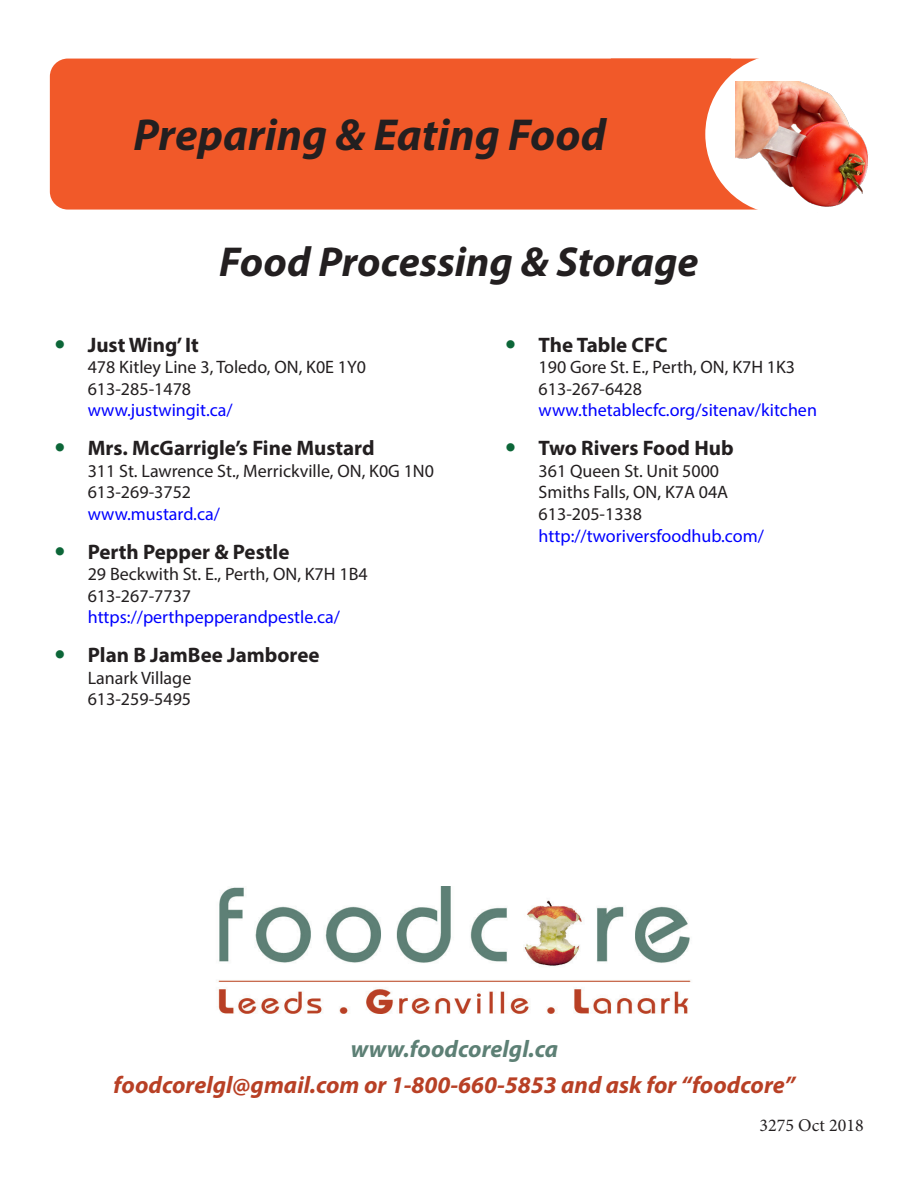
<style>
.page{position:relative;width:918px;height:1188px;background:#fff}
.page>*{position:absolute;margin:0;border:0;box-sizing:border-box;transform-origin:0 0}
.t1{font:italic 700 45px "Myriad Pro";color:#231f20}
.t2{font:italic 700 42px "Myriad Pro";color:#231f20}
.t3{font:italic 700 24px "Myriad Pro";color:#b84025}
.t4{font:italic 700 24px "Myriad Pro";color:#5d8075}
.t5{font:700 21px "Myriad Pro";color:#231f20}
.t6{font:18px/21.6px "Myriad Pro";color:#231f20}
.t7{font:18px "Minion Pro";color:#231f20}
.s1{color:#00f}
</style>
<div class="page">
<div style="left:50px;top:59px;width:765px;height:151px;background:#f15929;border-radius:18px"></div>
<div style="left:705px;top:54px;width:157px;height:160px;background:#fff;border-radius:50%"></div>
<img style="left:736px;top:81px;width:132px;height:129px">
<img style="left:216px;top:887px;width:475px;height:127px">
<p class="t1" style="left:134px;top:105px;width:474px">Preparing &amp; Eating Food</p>
<p class="t2" style="left:219px;top:234px;width:481px">Food Processing &amp; Storage</p>
<p class="t5" style="left:88px;top:331px;width:113px">Just Wing’ It</p>
<p class="t6" style="left:88px;top:356px;width:280px">478 Kitley Line 3, Toledo, ON, K0E 1Y0<br>613-285-1478<br><span class="s1">www.justwingit.ca/</span></p>
<p class="t5" style="left:88px;top:434px;width:288px">Mrs. McGarrigle’s Fine Mustard</p>
<p class="t6" style="left:88px;top:460px;width:348px">311 St. Lawrence St., Merrickville, ON, K0G 1N0<br>613-269-3752<br><span class="s1">www.mustard.ca/</span></p>
<p class="t5" style="left:88px;top:538px;width:203px">Perth Pepper &amp; Pestle</p>
<p class="t6" style="left:88px;top:563px;width:281px">29 Beckwith St. E., Perth, ON, K7H 1B4<br>613-267-7737 <span class="s1">https://perthpepperandpestle.ca/</span></p>
<p class="t5" style="left:88px;top:641px;width:233px">Plan B JamBee Jamboree</p>
<p class="t6" style="left:88px;top:667px;width:105px">Lanark Village<br>613-259-5495</p>
<p class="t5" style="left:539px;top:331px;width:131px">The Table CFC</p>
<p class="t6" style="left:539px;top:356px;width:280px">190 Gore St. E., Perth, ON, K7H 1K3<br>613-267-6428 <span class="s1">www.thetablecfc.org/sitenav/kitchen</span></p>
<p class="t5" style="left:539px;top:434px;width:196px">Two Rivers Food Hub</p>
<p class="t6" style="left:539px;top:460px;width:227px">361 Queen St. Unit 5000<br>Smiths Falls, ON, K7A 04A<br>613-205-1338 <span class="s1">http://tworiversfoodhub.com/</span></p>
<p class="t4" style="left:351px;top:1034px;width:209px">www.foodcorelgl.ca</p>
<p class="t3" style="left:114px;top:1069px;width:683px">foodcorelgl@gmail.com or 1-800-660-5853 and ask for “foodcore”</p>
<p class="t7" style="left:760px;top:1114px;width:106px">3275 Oct 2018</p>
</div>
